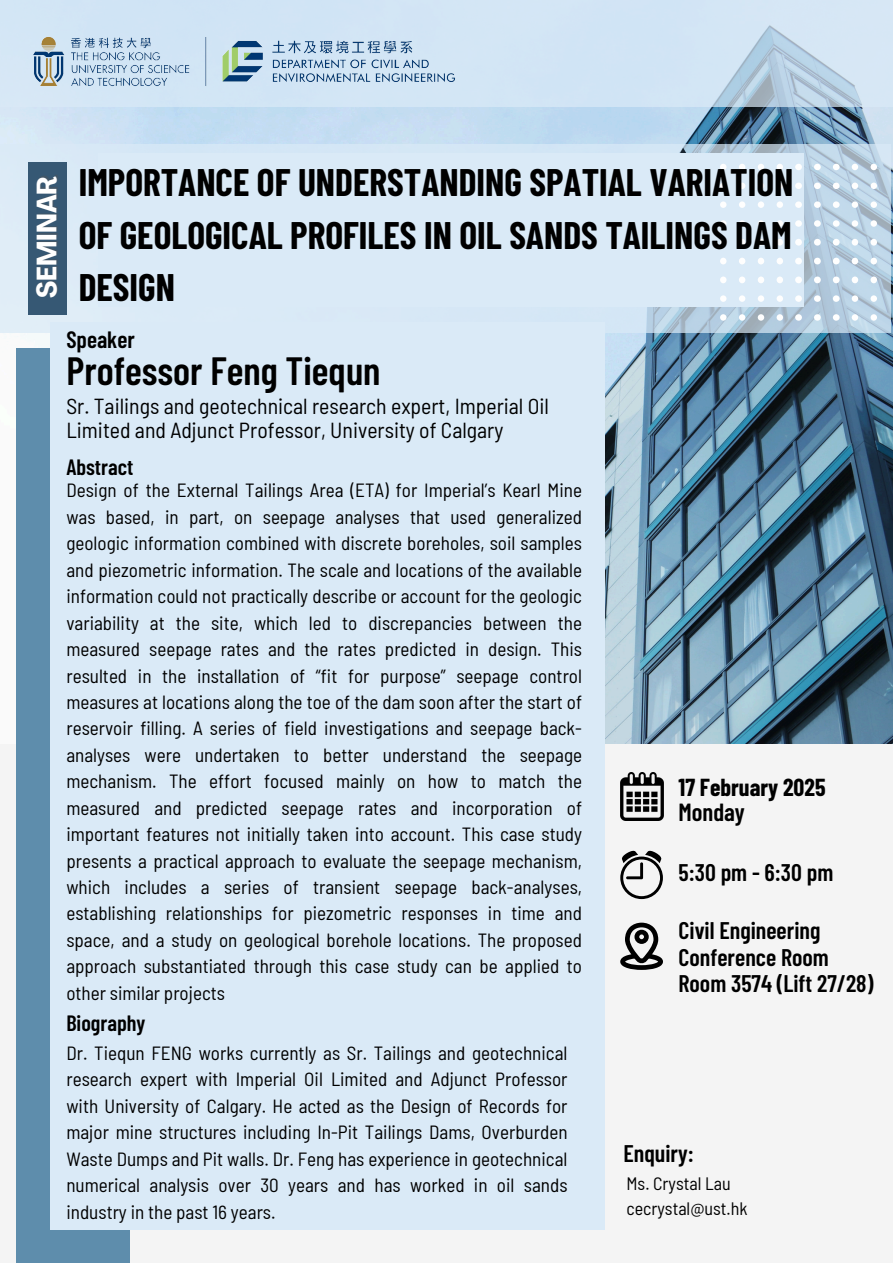
<style>
.page{position:relative;width:893px;height:1263px;background:#f4f4f4}
.page>*{position:absolute;margin:0;border:0;box-sizing:border-box;transform-origin:0 0}
.t1{font:600 39.38px "Barlow Condensed";color:#000}
.t2{font:700 37.5px/52.3px "Barlow Condensed";color:#000;text-align:justify}
.t3{font:700 condensed 27.6px "Agrandir";color:#fff}
.t4{font:600 24.75px "Barlow Condensed";color:#000}
.t5{font:600 24px/26.4px "Barlow Condensed";color:#000}
.t6{font:700 24px "Barlow Condensed";color:#000}
.t7{font:600 23.55px "Barlow Condensed";color:#000}
.t8{font:600 22.12px "Barlow Condensed";color:#000}
.t9{font:semi-condensed 21.75px/23.6px "Barlow";color:#000}
.t10{font:semi-condensed 19.12px/26.4px "Barlow";color:#000;text-align:justify}
.t11{font:semi-condensed 18px "Barlow";color:#000}
</style>
<div class="page">
<img style="left:0;top:107px;width:893px;height:637px">
<svg style="left:0;top:144px;width:890px;height:189px;background:#d2e3f1"></svg>
<div style="left:28px;top:162px;width:38px;height:153px;background:#365874"></div>
<div style="left:98px;top:153px;width:705px;height:154px;background:#daeaf7"></div>
<div style="left:16px;top:348px;width:114px;height:915px;background:#5e8dac"></div>
<div style="left:50px;top:323px;width:554px;height:907px;background:#daeaf7"></div>
<img style="left:620px;top:772px;width:43px;height:48px">
<svg style="left:620px;top:850px;width:43px;height:49px"></svg>
<svg style="left:620px;top:923px;width:43px;height:47px"></svg>
<svg style="left:646px;top:148px;width:231px;height:173px"></svg>
<svg style="left:0;top:0;width:893px;height:107px;background:#cfe2f2"></svg>
<img style="left:29px;top:33px;width:429px;height:56px">
<h5 class="t3" style="left:36px;top:298px;width:123px;rotate:-90deg">SEMINAR</h5>
<p class="t2" style="left:79px;top:155px;width:716px">IMPORTANCE OF UNDERSTANDING SPATIAL VARIATION OF GEOLOGICAL PROFILES IN OIL SANDS TAILINGS DAM DESIGN</p>
<p class="t7" style="left:66px;top:325px;width:70px">Speaker</p>
<p class="t1" style="left:66px;top:346px;width:316px">Professor Feng Tiequn</p>
<p class="t9" style="left:66px;top:394px;width:484px">Sr. Tailings and geotechnical research expert, Imperial Oil<br>Limited and Adjunct Professor, University of Calgary</p>
<h4 class="t8" style="left:66px;top:453px;width:68px">Abstract</h4>
<h1 class="t10" style="left:66px;top:476px;width:517px">Design of the External Tailings Area (ETA) for Imperial’s Kearl Mine was based, in part, on seepage analyses that used generalized geologic information combined with discrete boreholes, soil samples and piezometric information. The scale and locations of the available information could not practically describe or account for the geologic variability at the site, which led to discrepancies between the measured seepage rates and the rates predicted in design. This resulted in the installation of “fit for purpose” seepage control measures at locations along the toe of the dam soon after the start of reservoir filling. A series of field investigations and seepage back&shy;analyses were undertaken to better understand the seepage mechanism. The effort focused mainly on how to match the measured and predicted seepage rates and incorporation of important features not initially taken into account. This case study presents a practical approach to evaluate the seepage mechanism, which includes a series of transient seepage back-analyses, establishing relationships for piezometric responses in time and space, and a study on geological borehole locations. The proposed approach substantiated through this case study can be applied to other similar projects</h1>
<h5 class="t8" style="left:66px;top:1009px;width:80px">Biography</h5>
<h4 class="t10" style="left:66px;top:1039px;width:502px">Dr. Tiequn FENG works currently as Sr. Tailings and geotechnical research expert with Imperial Oil Limited and Adjunct Professor with University of Calgary. He acted as the Design of Records for major mine structures including In-Pit Tailings Dams, Overburden Waste Dumps and Pit walls. Dr. Feng has experience in geotechnical numerical analysis over 30 years and has worked in oil sands industry in the past 16 years.</h4>
<h4 class="t6" style="left:678px;top:772px;width:148px">17 February 2025</h4>
<p class="t4" style="left:678px;top:796px;width:68px">Monday</p>
<h2 class="t5" style="left:678px;top:858px;width:156px">5:30 pm - 6:30 pm</h2>
<h6 class="t5" style="left:678px;top:916px;width:196px">Civil Engineering<br>Conference Room<br>Room 3574 (Lift 27/28)</h6>
<p class="t5" style="left:623px;top:1139px;width:72px">Enquiry:</p>
<h4 class="t11" style="left:626px;top:1172px;width:106px">Ms. Crystal Lau</h4>
<h4 class="t11" style="left:626px;top:1197px;width:123px">cecrystal@ust.hk</h4>
</div>
